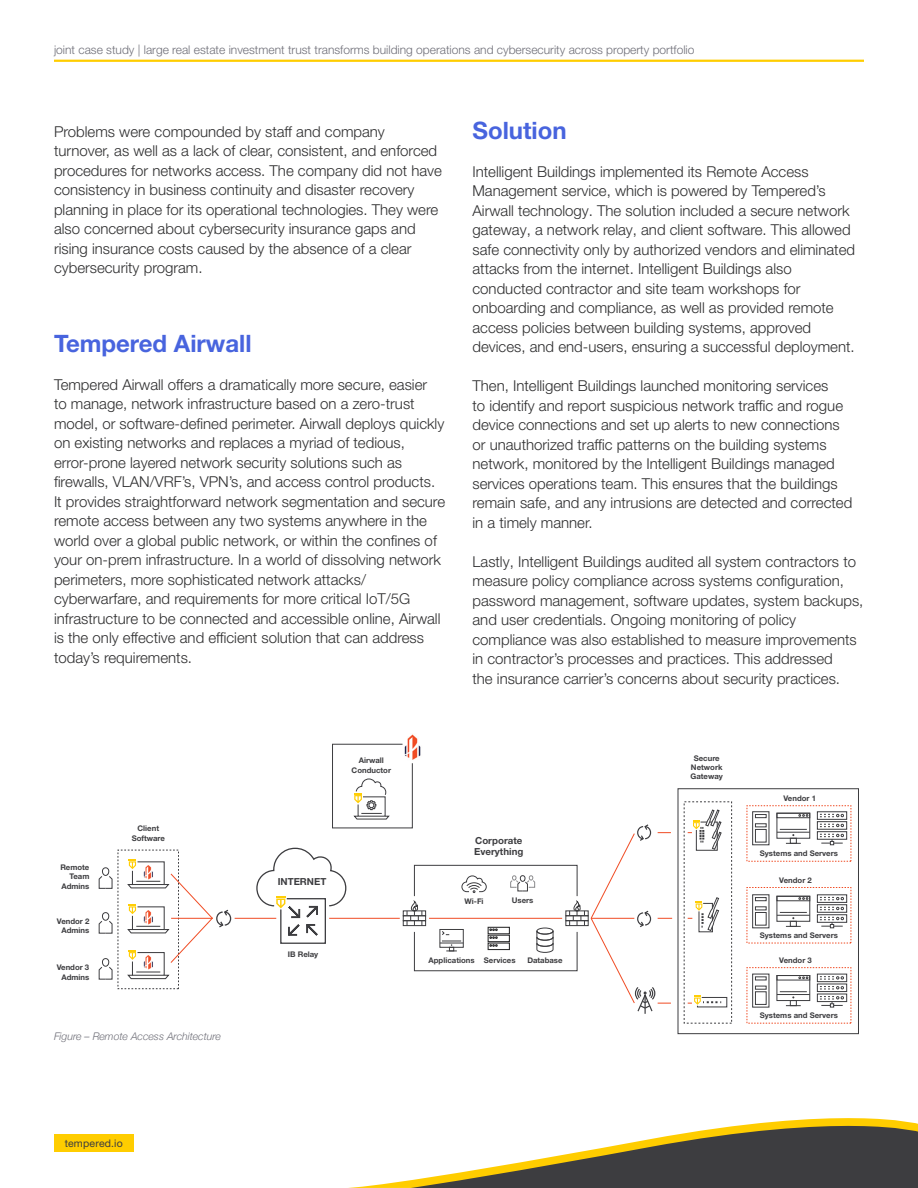
<style>
.page{position:relative;width:918px;height:1188px;background:#fff}
.page>*{position:absolute;margin:0;border:0;box-sizing:border-box;transform-origin:0 0}
.t1{font:700 24px "Helvetica Neue LT Pro";color:#4864de}
.t2{font:300 15px/19.5px "Helvetica Neue LT Pro";color:#2e2e2f}
.t3{font:300 12px "Helvetica Neue LT Pro";color:#6f6f78}
.t4{font:italic 300 10.5px "Helvetica Neue";color:#6f6f78}
.t5{font:10.5px "Helvetica Neue LT Pro";letter-spacing:.02em;color:#3d3d40}
.t6{font:700 9.75px/11.7px "Helvetica Neue LT Pro";color:#3d3d40}
.t7{font:700 7.8px/9.3px "Helvetica Neue LT Pro";color:#3d3d40;text-align:center}
</style>
<div class="page">
<hr style="left:54px;top:60px;width:810px;height:2px;background:#ffcd00">
<svg style="left:348px;top:1118px;width:570px;height:70px"></svg>
<div style="left:54px;top:1134px;width:79px;height:18px;background:#ffcd00"></div>
<div style="left:403px;top:920px;width:23px;height:6px;border:1px solid #3d3d40"></div>
<div style="left:403px;top:915px;width:23px;height:6px;border:1px solid #3d3d40"></div>
<div style="left:403px;top:910px;width:23px;height:6px;border:1px solid #3d3d40"></div>
<svg style="left:407px;top:896px;width:15px;height:30px"></svg>
<div style="left:565px;top:920px;width:24px;height:6px;border:1px solid #3d3d40"></div>
<div style="left:565px;top:915px;width:24px;height:6px;border:1px solid #3d3d40"></div>
<div style="left:565px;top:910px;width:24px;height:6px;border:1px solid #3d3d40"></div>
<svg style="left:461px;top:875px;width:26px;height:18px"></svg>
<svg style="left:510px;top:875px;width:25px;height:17px"></svg>
<svg style="left:536px;top:927px;width:18px;height:26px"></svg>
<div style="left:536px;top:928px;width:18px;height:7px;border:1px solid #3d3d40;border-radius:50%"></div>
<svg style="left:439px;top:929px;width:25px;height:22px"></svg>
<svg style="left:776px;top:812px;width:35px;height:32px"></svg>
<div style="left:817px;top:811px;width:30px;height:9px;border:1px solid #3d3d40"></div>
<div style="left:817px;top:821px;width:30px;height:9px;border:1px solid #3d3d40"></div>
<div style="left:817px;top:831px;width:30px;height:9px;border:1px solid #3d3d40"></div>
<svg style="left:820px;top:814px;width:24px;height:3px"></svg>
<svg style="left:820px;top:824px;width:24px;height:3px"></svg>
<svg style="left:820px;top:834px;width:24px;height:11px"></svg>
<div style="left:755px;top:814px;width:12px;height:4px;border:1px solid #3d3d40"></div>
<div style="left:752px;top:811px;width:17px;height:34px;border:1px solid #3d3d40"></div>
<div style="left:755px;top:823px;width:12px;height:4px;border:1px solid #3d3d40"></div>
<div style="left:755px;top:829px;width:12px;height:14px;border:1px solid #3d3d40"></div>
<svg style="left:776px;top:895px;width:35px;height:32px"></svg>
<div style="left:817px;top:894px;width:30px;height:9px;border:1px solid #3d3d40"></div>
<div style="left:817px;top:904px;width:30px;height:9px;border:1px solid #3d3d40"></div>
<div style="left:817px;top:914px;width:30px;height:9px;border:1px solid #3d3d40"></div>
<svg style="left:820px;top:897px;width:24px;height:3px"></svg>
<svg style="left:820px;top:907px;width:24px;height:3px"></svg>
<svg style="left:820px;top:917px;width:24px;height:11px"></svg>
<div style="left:755px;top:897px;width:12px;height:4px;border:1px solid #3d3d40"></div>
<div style="left:752px;top:894px;width:17px;height:34px;border:1px solid #3d3d40"></div>
<div style="left:755px;top:906px;width:12px;height:4px;border:1px solid #3d3d40"></div>
<div style="left:755px;top:912px;width:12px;height:14px;border:1px solid #3d3d40"></div>
<svg style="left:776px;top:975px;width:35px;height:31px"></svg>
<div style="left:817px;top:974px;width:30px;height:8px;border:1px solid #3d3d40"></div>
<div style="left:817px;top:984px;width:30px;height:8px;border:1px solid #3d3d40"></div>
<div style="left:817px;top:994px;width:30px;height:8px;border:1px solid #3d3d40"></div>
<svg style="left:820px;top:976px;width:24px;height:4px"></svg>
<svg style="left:820px;top:986px;width:24px;height:3px"></svg>
<svg style="left:820px;top:996px;width:24px;height:12px"></svg>
<div style="left:752px;top:974px;width:17px;height:34px;border:1px solid #3d3d40"></div>
<div style="left:755px;top:986px;width:12px;height:4px;border:1px solid #3d3d40"></div>
<div style="left:755px;top:991px;width:12px;height:14px;border:1px solid #3d3d40"></div>
<svg style="left:98px;top:912px;width:15px;height:22px"></svg>
<svg style="left:98px;top:867px;width:15px;height:22px"></svg>
<svg style="left:98px;top:958px;width:15px;height:22px"></svg>
<img style="left:407px;top:734px;width:14px;height:26px">
<svg style="left:332px;top:743px;width:81px;height:86px"></svg>
<svg style="left:256px;top:847px;width:91px;height:97px"></svg>
<div style="left:488px;top:943px;width:22px;height:7px;border:1px solid #2e2e2f"></div>
<div style="left:488px;top:935px;width:22px;height:7px;border:1px solid #2e2e2f"></div>
<div style="left:488px;top:927px;width:22px;height:7px;border:1px solid #2e2e2f"></div>
<svg style="left:489px;top:928px;width:9px;height:19px"></svg>
<div style="left:414px;top:932px;width:164px;height:39px;border:1px solid #3d3d40"></div>
<div style="left:414px;top:865px;width:163px;height:31px;border:1px solid #3d3d40"></div>
<hr style="left:329px;top:918px;width:71px;height:1px;background:#f04c24">
<hr style="left:429px;top:918px;width:133px;height:1px;background:#f04c24">
<svg style="left:688px;top:897px;width:32px;height:36px"></svg>
<svg style="left:688px;top:809px;width:34px;height:42px"></svg>
<svg style="left:688px;top:996px;width:40px;height:12px"></svg>
<svg style="left:569px;top:824px;width:103px;height:190px"></svg>
<div style="left:678px;top:788px;width:181px;height:246px;border:1px solid #3d3d40"></div>
<hr style="left:235px;top:918px;width:41px;height:1px;background:#f04c24">
<svg style="left:127px;top:859px;width:105px;height:121px"></svg>
<p class="t3" style="left:54px;top:42px;width:642px">joint case study | large real estate investment trust transforms building operations and cybersecurity across property portfolio</p>
<p class="t2" style="left:54px;top:121px;width:389px">Problems were compounded by staff and company turnover, as well as a lack of clear, consistent, and enforced procedures for networks access. The company did not have consistency in business continuity and disaster recovery planning in place for its operational technologies. They were also concerned about cybersecurity insurance gaps and rising insurance costs caused by the absence of a clear cybersecurity program.</p>
<h1 class="t1" style="left:54px;top:329px;width:199px">Tempered Airwall</h1>
<p class="t2" style="left:54px;top:375px;width:393px">Tempered Airwall offers a dramatically more secure, easier<br>to manage, network infrastructure based on a zero-trust model, or software-defined perimeter. Airwall deploys quickly on existing networks and replaces a myriad of tedious, error-prone layered network security solutions such as firewalls, VLAN/VRF’s, VPN’s, and access control products.<br>It provides straightforward network segmentation and secure remote access between any two systems anywhere in the world over a global public network, or within the confines of your on-prem infrastructure. In a world of dissolving network perimeters, more sophisticated network attacks/ cyberwarfare, and requirements for more critical IoT/5G infrastructure to be connected and accessible online, Airwall is the only effective and efficient solution that can address today’s requirements.</p>
<p class="t7" style="left:132px;top:824px;width:35px">Client<br>Software</p>
<p class="t7" style="left:352px;top:756px;width:41px">Airwall<br>Conductor</p>
<h1 class="t1" style="left:472px;top:116px;width:96px">Solution</h1>
<p class="t2" style="left:472px;top:161px;width:384px">Intelligent Buildings implemented its Remote Access Management service, which is powered by Tempered’s Airwall technology. The solution included a secure network gateway, a network relay, and client software. This allowed safe connectivity only by authorized vendors and eliminated attacks from the internet. Intelligent Buildings also conducted contractor and site team workshops for onboarding and compliance, as well as provided remote access policies between building systems, approved devices, and end-users, ensuring a successful deployment.</p>
<p class="t2" style="left:472px;top:376px;width:381px">Then, Intelligent Buildings launched monitoring services<br>to identify and report suspicious network traffic and rogue device connections and set up alerts to new connections or unauthorized traffic patterns on the building systems network, monitored by the Intelligent Buildings managed services operations team. This ensures that the buildings remain safe, and any intrusions are detected and corrected in a timely manner.</p>
<p class="t2" style="left:472px;top:551px;width:392px">Lastly, Intelligent Buildings audited all system contractors to measure policy compliance across systems configuration, password management, software updates, system backups, and user credentials. Ongoing monitoring of policy compliance was also established to measure improvements in contractor’s processes and practices. This addressed<br>the insurance carrier’s concerns about security practices.</p>
<p class="t6" style="left:474px;top:834px;width:51px">Corporate<br>Everything</p>
<p class="t7" style="left:691px;top:753px;width:34px">Secure<br>Network<br>Gateway</p>
<p class="t7" style="left:784px;top:794px;width:34px">Vendor 1</p>
<p class="t7" style="left:760px;top:848px;width:80px">Systems and Servers</p>
<p class="t7" style="left:60px;top:863px;width:31px;text-align:right">Remote<br>Team<br>Admins</p>
<p class="t7" style="left:57px;top:916px;width:34px">Vendor 2<br>Admins</p>
<p class="t7" style="left:57px;top:963px;width:34px">Vendor 3<br>Admins</p>
<p class="t4" style="left:54px;top:1028px;width:169px">Figure – Remote Access Architecture</p>
<p class="t5" style="left:65px;top:1137px;width:60px">tempered.io</p>
<p class="t6" style="left:278px;top:876px;width:50px">INTERNET</p>
<p class="t7" style="left:288px;top:950px;width:32px">IB Relay</p>
<p class="t7" style="left:465px;top:896px;width:21px">Wi-Fi</p>
<p class="t7" style="left:512px;top:895px;width:23px">Users</p>
<p class="t7" style="left:429px;top:955px;width:88px">Applications Services</p>
<p class="t7" style="left:527px;top:955px;width:37px">Database</p>
<p class="t7" style="left:779px;top:876px;width:34px">Vendor 2</p>
<p class="t7" style="left:760px;top:930px;width:80px">Systems and Servers</p>
<p class="t7" style="left:779px;top:956px;width:34px">Vendor 3</p>
<p class="t7" style="left:760px;top:1010px;width:80px">Systems and Servers</p>
</div>
